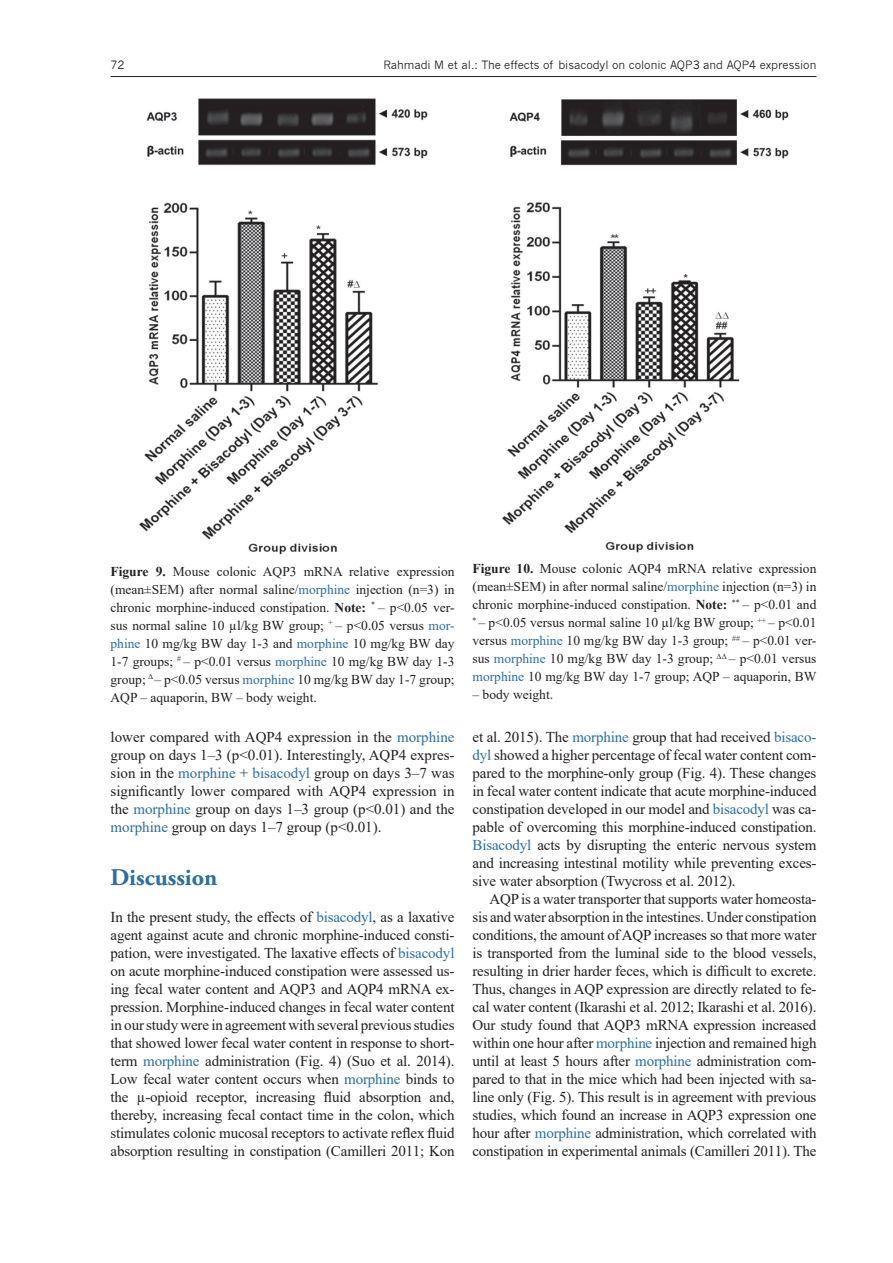
<style>
.page{position:relative;width:893px;height:1263px;background:#fff}
.page>*{position:absolute;margin:0;border:0;box-sizing:border-box;transform-origin:0 0}
.t1{font:700 24px "Adobe Garamond Pro";color:#2c6ea2}
.t2{font:15px/18px "Times New Roman";letter-spacing:-.01em;color:#231f20;text-align:justify}
.t3{font:13.5px/18px "Times New Roman";color:#231f20;text-align:justify}
.t4{font:11.25px "News Gothic";color:#231f20}
.s1{font-weight:700}
.s2{color:#2c6ea2}
</style>
<div class="page">
<hr style="left:111px;top:76px;width:705px;height:1px;background:#231f20">
<img style="left:139px;top:98px;width:288px;height:457px">
<img style="left:502px;top:99px;width:286px;height:454px">
<p class="t4" style="left:111px;top:58px;width:16px">72</p>
<p class="t4" style="left:383px;top:58px;width:434px">Rahmadi M et al.: The effects of bisacodyl on colonic AQP3 and AQP4 expression</p>
<p class="t3" style="left:111px;top:562px;width:345px"><span class="s1">Figure 9.</span> Mouse colonic AQP3 mRNA relative expression (mean±SEM) after normal saline/<span class="s2">morphine</span> injection (n=3) in chronic morphine-induced constipation. <span class="s1">Note:</span> <sup>*</sup> – p&lt;0.05 ver&shy;sus normal saline 10 µl/kg BW group; <sup>+</sup> – p&lt;0.05 versus <span class="s2">mor&shy;phine</span> 10 mg/kg BW day 1-3 and <span class="s2">morphine</span> 10 mg/kg BW day 1-7 groups; <sup>#</sup> – p&lt;0.01 versus <span class="s2">morphine</span> 10 mg/kg BW day 1-3 group; <sup>Δ</sup> – p&lt;0.05 versus <span class="s2">morphine</span> 10 mg/kg BW day 1-7 group; AQP – aquaporin, BW – body weight.</p>
<p class="t3" style="left:472px;top:559px;width:346px"><span class="s1">Figure 10.</span> Mouse colonic AQP4 mRNA relative expression (mean±SEM) in after normal saline/<span class="s2">morphine</span> injection (n=3) in chronic morphine-induced constipation. <span class="s1">Note:</span> <sup>**</sup> – p&lt;0.01 and <sup>*</sup> – p&lt;0.05 versus normal saline 10 µl/kg BW group; <sup>++</sup> – p&lt;0.01 versus <span class="s2">morphine</span> 10 mg/kg BW day 1-3 group; <sup>##</sup> – p&lt;0.01 ver&shy;sus <span class="s2">morphine</span> 10 mg/kg BW day 1-3 group; <sup>ΔΔ</sup> – p&lt;0.01 versus <span class="s2">morphine</span> 10 mg/kg BW day 1-7 group; AQP – aquaporin, BW</p>
<p class="t3" style="left:472px;top:685px;width:82px">– body weight.</p>
<p class="t2" style="left:111px;top:727px;width:345px">lower compared with AQP4 expression in the <span class="s2">morphine </span>group on days 1–3 (p&lt;0.01). Interestingly, AQP4 expres&shy;sion in the <span class="s2">morphine</span> + <span class="s2">bisacodyl</span> group on days 3–7 was significantly lower compared with AQP4 expression in the <span class="s2">morphine</span> group on days 1–3 group (p&lt;0.01) and the <span class="s2">morphine</span> group on days 1–7 group (p&lt;0.01).</p>
<h1 class="t1" style="left:111px;top:864px;width:108px">Discussion</h1>
<p class="t2" style="left:111px;top:907px;width:345px">In the present study, the effects of <span class="s2">bisacodyl</span>, as a laxative agent against acute and chronic morphine-induced consti&shy;pation, were investigated. The laxative effects of <span class="s2">bisacodyl </span>on acute morphine-induced constipation were assessed us&shy;ing fecal water content and AQP3 and AQP4 mRNA ex&shy;pression. Morphine-induced changes in fecal water content in our study were in agreement with several previous studies that showed lower fecal water content in response to short&shy;term <span class="s2">morphine</span> administration (Fig. 4) (Suo et al. 2014).<br>Low fecal water content occurs when <span class="s2">morphine</span> binds to the µ-opioid receptor, increasing fluid absorption and, thereby, increasing fecal contact time in the colon, which stimulates colonic mucosal receptors to activate reflex fluid absorption resulting in constipation (Camilleri 2011; Kon</p>
<p class="t2" style="left:472px;top:727px;width:345px">et al. 2015). The <span class="s2">morphine</span> group that had received <span class="s2">bisaco&shy;dyl</span> showed a higher percentage of fecal water content com&shy;pared to the morphine-only group (Fig. 4). These changes in fecal water content indicate that acute morphine-induced constipation developed in our model and <span class="s2">bisacodyl</span> was ca&shy;pable of overcoming this morphine-induced constipation.<br><span class="s2">Bisacodyl</span> acts by disrupting the enteric nervous system and increasing intestinal motility while preventing exces&shy;sive water absorption (Twycross et al. 2012).</p>
<p class="t2" style="left:472px;top:889px;width:345px;text-indent:17px">AQP is a water transporter that supports water homeosta&shy;sis and water absorption in the intestines. Under constipation conditions, the amount of AQP increases so that more water is transported from the luminal side to the blood vessels, resulting in drier harder feces, which is difficult to excrete.<br>Thus, changes in AQP expression are directly related to fe&shy;cal water content (Ikarashi et al. 2012; Ikarashi et al. 2016).<br>Our study found that AQP3 mRNA expression increased within one hour after <span class="s2">morphine</span> injection and remained high until at least 5 hours after <span class="s2">morphine</span> administration com&shy;pared to that in the mice which had been injected with sa&shy;line only (Fig. 5). This result is in agreement with previous studies, which found an increase in AQP3 expression one hour after <span class="s2">morphine</span> administration, which correlated with constipation in experimental animals (Camilleri 2011). The</p>
</div>
